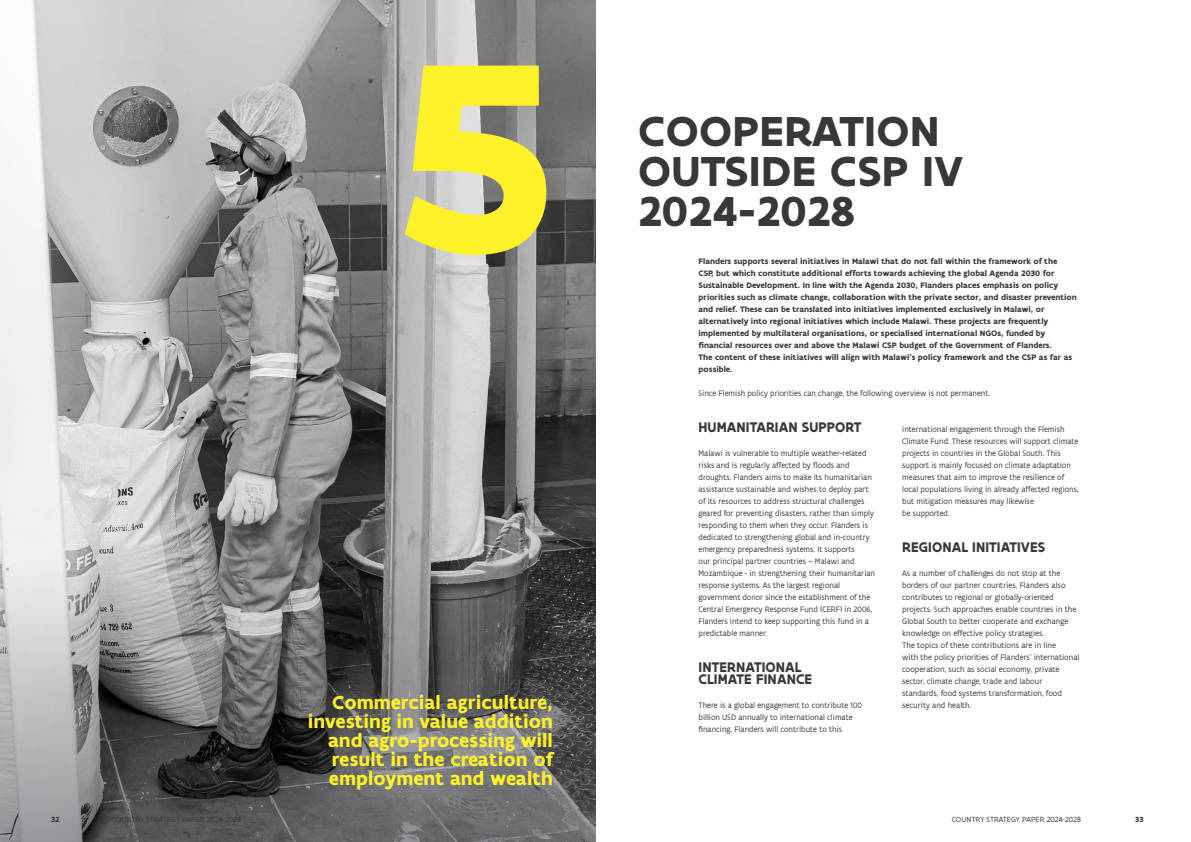
<style>
.page{position:relative;width:1191px;height:842px;background:#fff}
.page>*{position:absolute;margin:0;border:0;box-sizing:border-box;transform-origin:0 0}
.Inleiding{font:700 288.8px "Flanders Art Sans";color:#fff229}
.Inleiding-2{font:700 45px/40px "Flanders Art Sans";letter-spacing:.005em;color:#383839}
.body{font:700 20px/19px "Flanders Art Sans";color:#fff229;text-align:justify}
.X_X_Titel{font:700 15px "Flanders Art Sans";letter-spacing:.005em;color:#383839;scale:.93 1}
.body-2{font:8.5px/12px "Flanders Art Sans";color:#383839}
.body-3{font:700 8.5px/12px "Flanders Art Sans";color:#383839}
.X_X_Titel-2{font:8.5px/12px "Flanders Art Sans";color:#383839}
.t1{font:8px "Flanders Art Sans";letter-spacing:.005em;color:#383839}
.t2{font:700 8px "Flanders Art Sans";color:#383839}
</style>
<div class="page">
<img style="left:0;top:0;width:595px;height:563px">
<svg style="left:0;top:563px;width:595px;height:279px;background:#6f7071"></svg>
<p class="Inleiding" style="left:391px;top:-25px;width:168px">5</p>
<p class="Inleiding-2" style="left:638px;top:112px;width:327px">COOPERATION<br>OUTSIDE CSP IV<br>2024-2028</p>
<p class="body-3" style="left:698px;top:255px;width:380px">Flanders supports several initiatives in Malawi that do not fall within the framework of the<br>CSP, but which constitute additional efforts towards achieving the global Agenda 2030 for Sustainable Development. In line with the Agenda 2030, Flanders places emphasis on policy priorities such as climate change, collaboration with the private sector, and disaster prevention and relief. These can be translated into initiatives implemented exclusively in Malawi, or alternatively into regional initiatives which include Malawi. These projects are frequently implemented by multilateral organisations, or specialised international NGOs, funded by financial resources over and above the Malawi CSP budget of the Government of Flanders.<br>The content of these initiatives will align with Malawi’s policy framework and the CSP as far as possible.</p>
<p class="body-2" style="left:698px;top:387px;width:293px">Since Flemish policy priorities can change, the following overview is not permanent.</p>
<p class="X_X_Titel" style="left:698px;top:418px;width:176px">HUMANITARIAN SUPPORT</p>
<p class="body-2" style="left:698px;top:447px;width:178px">Malawi is vulnerable to multiple weather-related risks and is regularly affected by floods and droughts. Flanders aims to make its humanitarian assistance sustainable and wishes to deploy part of its resources to address structural challenges geared for preventing disasters, rather than simply responding to them when they occur. Flanders is dedicated to strengthening global and in-country emergency preparedness systems. It supports<br>our principal partner countries – Malawi and Mozambique - in strengthening their humanitarian response systems. As the largest regional government donor since the establishment of the Central Emergency Response Fund (CERF) in 2006, Flanders intend to keep supporting this fund in a predictable manner.</p>
<p class="X_X_Titel" style="left:698px;top:658px;width:112px">INTERNATIONAL</p>
<p class="X_X_Titel" style="left:698px;top:670px;width:124px">CLIMATE FINANCE</p>
<p class="X_X_Titel-2" style="left:698px;top:699px;width:165px">There is a global engagement to contribute 100 billion USD annually to international climate financing. Flanders will contribute to this</p>
<p class="X_X_Titel-2" style="left:902px;top:423px;width:178px">international engagement through the Flemish Climate Fund. These resources will support climate projects in countries in the Global South. This support is mainly focused on climate adaptation measures that aim to improve the resilience of local populations living in already affected regions, but mitigation measures may likewise<br>be supported.</p>
<p class="X_X_Titel" style="left:902px;top:538px;width:155px">REGIONAL INITIATIVES</p>
<p class="body-2" style="left:902px;top:567px;width:179px">As a number of challenges do not stop at the borders of our partner countries, Flanders also contributes to regional or globally-oriented projects. Such approaches enable countries in the Global South to better cooperate and exchange knowledge on effective policy strategies.<br>The topics of these contributions are in line<br>with the policy priorities of Flanders’ international cooperation, such as social economy, private sector, climate change, trade and labour standards, food systems transformation, food</p>
<p class="body" style="left:332px;top:694px;width:222px">Commercial agriculture,</p>
<p class="body-2" style="left:902px;top:699px;width:71px">security and health.</p>
<p class="body" style="left:328px;top:713px;width:226px;text-indent:-20px">investing in value addition and agro-processing will result in the creation of employment and wealth</p>
<p class="t2" style="left:51px;top:814px;width:10px">32</p>
<p class="t1" style="left:112px;top:814px;width:131px">COUNTRY STRATEGY PAPER 2024-2028</p>
<p class="t1" style="left:951px;top:814px;width:131px">COUNTRY STRATEGY PAPER 2024-2028</p>
<p class="t2" style="left:1135px;top:814px;width:10px">33</p>
</div>
